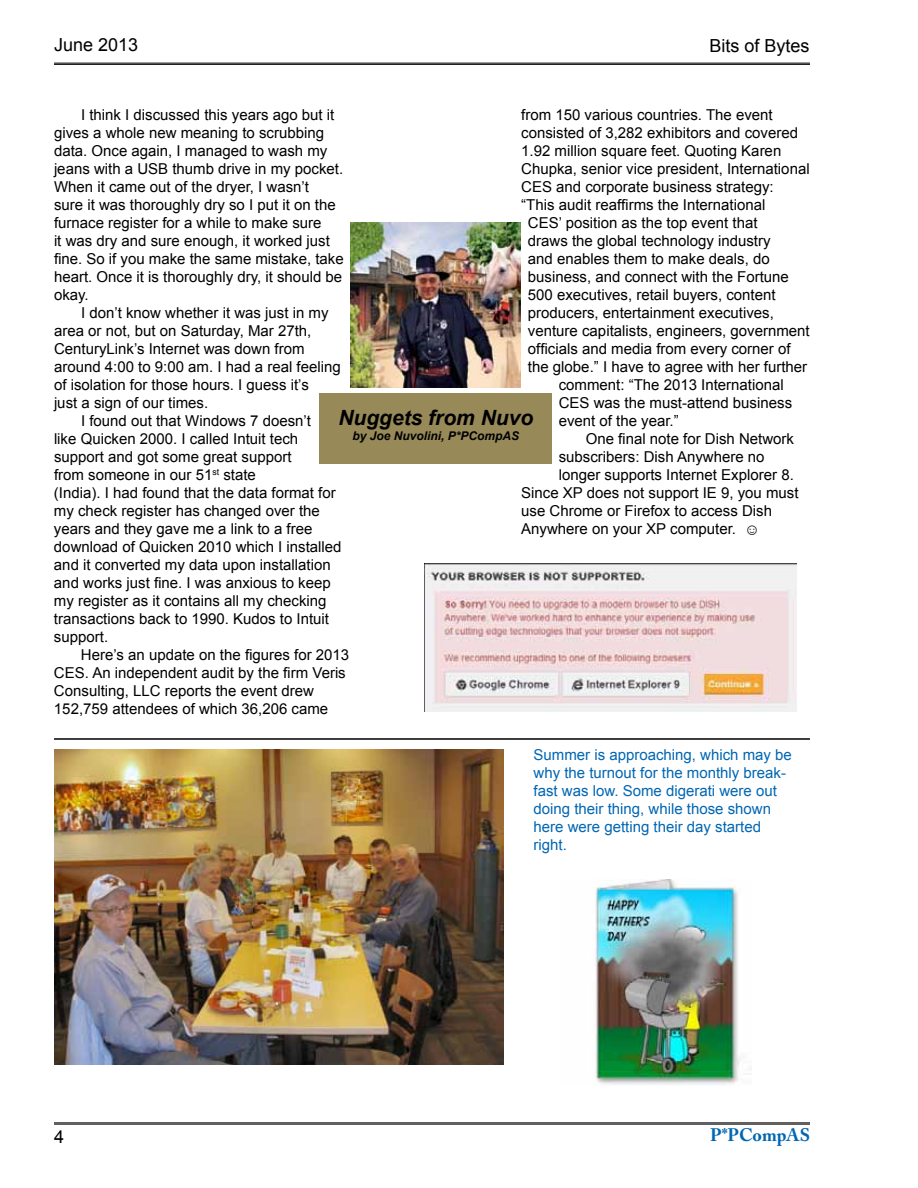
<style>
.page{position:relative;width:918px;height:1188px;background:#fff}
.page>*{position:absolute;margin:0;border:0;box-sizing:border-box;transform-origin:0 0}
.t1{font:italic 700 21px "Arial";color:#000}
.t2{font:18px "Arial";color:#000}
.t3{font:700 18px "Adobe Caslon Pro";color:#0066b3}
.t4{font:15px/18px "Arial";color:#000}
.t5{font:15px/18px "Arial";color:#0066b3}
.t6{font:italic 700 12px "Arial";color:#000}
.s1{font-weight:700}
</style>
<div class="page">
<hr style="left:54px;top:63px;width:756px;height:1px;background:#000">
<hr style="left:54px;top:64px;width:756px;height:1px;background:#000">
<hr style="left:54px;top:1123px;width:756px;height:1px;background:#000">
<hr style="left:54px;top:1124px;width:756px;height:1px;background:#000">
<hr style="left:54px;top:738px;width:756px;height:2px;background:#000">
<div style="left:320px;top:394px;width:232px;height:70px;background:#978958"></div>
<img style="left:351px;top:222px;width:170px;height:165px">
<img style="left:425px;top:564px;width:371px;height:147px">
<img style="left:54px;top:750px;width:449px;height:314px">
<img style="left:595px;top:879px;width:157px;height:207px">
<p class="t2" style="left:54px;top:33px;width:86px">June 2013</p>
<p class="t2" style="left:710px;top:34px;width:102px">Bits of Bytes</p>
<p class="t4" style="left:521px;top:106px;width:253px">from 150 various countries. The event</p>
<p class="t4" style="left:521px;top:124px;width:278px">consisted of 3,282 exhibitors and covered</p>
<p class="t4" style="left:521px;top:142px;width:262px">1.92 million square feet. Quoting Karen</p>
<p class="t4" style="left:521px;top:160px;width:290px">Chupka, senior vice president, International</p>
<p class="t4" style="left:521px;top:178px;width:254px">CES and corporate business strategy:</p>
<p class="t4" style="left:521px;top:196px;width:246px">“This audit reaffirms the International</p>
<p class="t4" style="left:528px;top:214px;width:231px">CES’ position as the top event that</p>
<p class="t4" style="left:528px;top:232px;width:244px">draws the global technology industry</p>
<p class="t4" style="left:528px;top:250px;width:243px">and enables them to make deals, do</p>
<p class="t4" style="left:528px;top:268px;width:262px">business, and connect with the Fortune</p>
<p class="t4" style="left:528px;top:286px;width:249px">500 executives, retail buyers, content</p>
<p class="t4" style="left:528px;top:304px;width:247px">producers, entertainment executives,</p>
<p class="t4" style="left:528px;top:322px;width:283px">venture capitalists, engineers, government</p>
<p class="t4" style="left:528px;top:340px;width:264px">officials and media from every corner of</p>
<p class="t4" style="left:528px;top:358px;width:281px">the globe.” I have to agree with her further</p>
<p class="t4" style="left:559px;top:376px;width:227px">comment: “The 2013 International</p>
<p class="t4" style="left:559px;top:394px;width:235px">CES was the must-attend business</p>
<p class="t4" style="left:559px;top:412px;width:122px">event of the year.”</p>
<p class="t4" style="left:586px;top:430px;width:210px">One final note for Dish Network</p>
<p class="t4" style="left:559px;top:448px;width:207px">subscribers: Dish Anywhere no</p>
<p class="t4" style="left:559px;top:466px;width:237px">longer supports Internet Explorer 8.</p>
<p class="t4" style="left:521px;top:484px;width:279px">Since XP does not support IE 9, you must</p>
<p class="t4" style="left:521px;top:502px;width:252px">use Chrome or Firefox to access Dish</p>
<p class="t4" style="left:521px;top:520px;width:240px">Anywhere on your XP computer. <span class="s1">☺</span></p>
<p class="t4" style="left:54px;top:106px;width:291px;text-indent:27px">I think I discussed this years ago but it gives a whole new meaning to scrubbing data. Once again, I managed to wash my jeans with a USB thumb drive in my pocket.<br>When it came out of the dryer, I wasn’t<br>sure it was thoroughly dry so I put it on the furnace register for a while to make sure<br>it was dry and sure enough, it worked just fine. So if you make the same mistake, take heart. Once it is thoroughly dry, it should be okay.</p>
<p class="t4" style="left:81px;top:304px;width:249px">I don’t know whether it was just in my</p>
<p class="t4" style="left:54px;top:322px;width:259px">area or not, but on Saturday, Mar 27th,</p>
<p class="t4" style="left:54px;top:340px;width:252px">CenturyLink’s Internet was down from</p>
<p class="t4" style="left:54px;top:358px;width:288px">around 4:00 to 9:00 am. I had a real feeling</p>
<p class="t4" style="left:54px;top:376px;width:256px">of isolation for those hours. I guess it’s</p>
<p class="t4" style="left:54px;top:394px;width:156px">just a sign of our times.</p>
<p class="t4" style="left:81px;top:412px;width:232px">I found out that Windows 7 doesn’t</p>
<p class="t4" style="left:54px;top:430px;width:246px">like Quicken 2000. I called Intuit tech</p>
<p class="t4" style="left:54px;top:448px;width:239px">support and got some great support</p>
<p class="t4" style="left:54px;top:466px;width:203px">from someone in our 51<sup>st</sup> state</p>
<p class="t4" style="left:54px;top:484px;width:283px">(India). I had found that the data format for</p>
<p class="t4" style="left:54px;top:502px;width:267px">my check register has changed over the</p>
<p class="t4" style="left:54px;top:520px;width:260px">years and they gave me a link to a free</p>
<p class="t4" style="left:54px;top:538px;width:289px">download of Quicken 2010 which I installed</p>
<p class="t4" style="left:54px;top:556px;width:278px">and it converted my data upon installation</p>
<p class="t4" style="left:54px;top:574px;width:278px">and works just fine. I was anxious to keep</p>
<p class="t4" style="left:54px;top:592px;width:274px">my register as it contains all my checking</p>
<p class="t4" style="left:54px;top:610px;width:277px">transactions back to 1990. Kudos to Intuit</p>
<p class="t4" style="left:54px;top:628px;width:56px">support.</p>
<p class="t4" style="left:81px;top:646px;width:270px">Here’s an update on the figures for 2013</p>
<p class="t4" style="left:54px;top:664px;width:293px">CES. An independent audit by the firm Veris</p>
<p class="t4" style="left:54px;top:682px;width:262px">Consulting, LLC reports the event drew</p>
<p class="t4" style="left:54px;top:700px;width:276px">152,759 attendees of which 36,206 came</p>
<h1 class="t1" style="left:338px;top:404px;width:196px">Nuggets from Nuvo</h1>
<p class="t6" style="left:353px;top:428px;width:168px">by Joe Nuvolini, P*PCompAS</p>
<p class="t5" style="left:534px;top:746px;width:260px">Summer is approaching, which may be why the turnout for the monthly break&shy;fast was low. Some digerati were out doing their thing, while those shown here were getting their day started right.</p>
<p class="t2" style="left:54px;top:1124px;width:12px">4</p>
<p class="t3" style="left:710px;top:1124px;width:101px">P*PCompAS</p>
</div>
